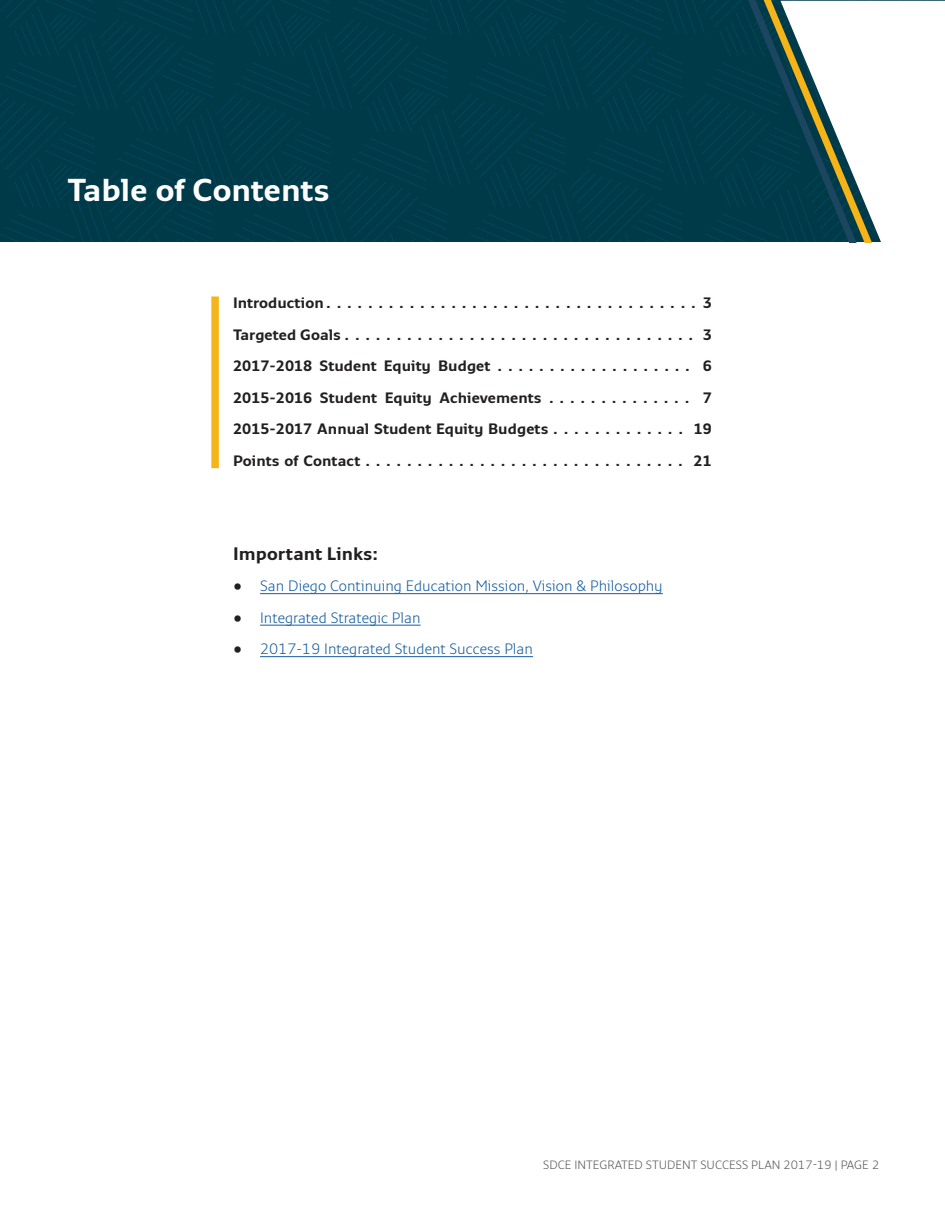
<style>
.page{position:relative;width:945px;height:1215px;background:#fff}
.page>*{position:absolute;margin:0;border:0;box-sizing:border-box;transform-origin:0 0}
.Heading{font:700 31.5px "Monitor Pro";color:#fff}
.Paragraph_-_Heading{font:700 18px "Monitor Pro";color:#231f20}
.Paragraph_-_Spacing{font:700 15px "Monitor Pro";color:#231f20}
.t1{font:300 15px "Monitor Pro";color:#175d9e}
.Page_Number{font:300 12px "Monitor Pro";color:#57585a}
.s1{color:#231f20}
</style>
<div class="page">
<div style="left:0;top:1px;width:945px;height:241px;background:#003a49"></div>
<svg style="left:747px;top:1px;width:198px;height:241px"></svg>
<hr style="left:260px;top:593px;width:403px;height:1px;background:#175d9e">
<hr style="left:260px;top:625px;width:161px;height:1px;background:#175d9e">
<hr style="left:260px;top:656px;width:273px;height:1px;background:#175d9e">
<div style="left:211px;top:296px;width:8px;height:172px;background:#f5b41a"></div>
<h1 class="Heading" style="left:68px;top:169px;width:264px">Table of Contents</h1>
<p class="Paragraph_-_Spacing" style="left:233px;top:293px;width:480px">Introduction ....................................3</p>
<p class="Paragraph_-_Spacing" style="left:233px;top:324px;width:480px">Targeted Goals .................................. 3</p>
<p class="Paragraph_-_Spacing" style="left:233px;top:356px;width:480px">2017-2018 Student Equity Budget . . . . . . . . . . . . . . . . . . . 6</p>
<p class="Paragraph_-_Spacing" style="left:233px;top:387px;width:480px">2015-2016 Student Equity Achievements . . . . . . . . . . . . . . 7</p>
<p class="Paragraph_-_Spacing" style="left:233px;top:419px;width:480px">2015-2017 Annual Student Equity Budgets . . . . . . . . . . . . . 19</p>
<p class="Paragraph_-_Spacing" style="left:233px;top:450px;width:480px">Points of Contact ............................... 21</p>
<p class="Paragraph_-_Heading" style="left:233px;top:541px;width:147px">Important Links:</p>
<p class="t1" style="left:233px;top:576px;width:431px"><span class="s1">•</span> San Diego Continuing Education Mission, Vision &amp; Philosophy</p>
<p class="t1" style="left:233px;top:607px;width:189px"><span class="s1">•</span> Integrated Strategic Plan</p>
<p class="t1" style="left:233px;top:639px;width:301px"><span class="s1">•</span> 2017-19 Integrated Student Success Plan</p>
<p class="Page_Number" style="left:543px;top:1157px;width:337px">SDCE INTEGRATED STUDENT SUCCESS PLAN 2017-19 | PAGE 2</p>
</div>
